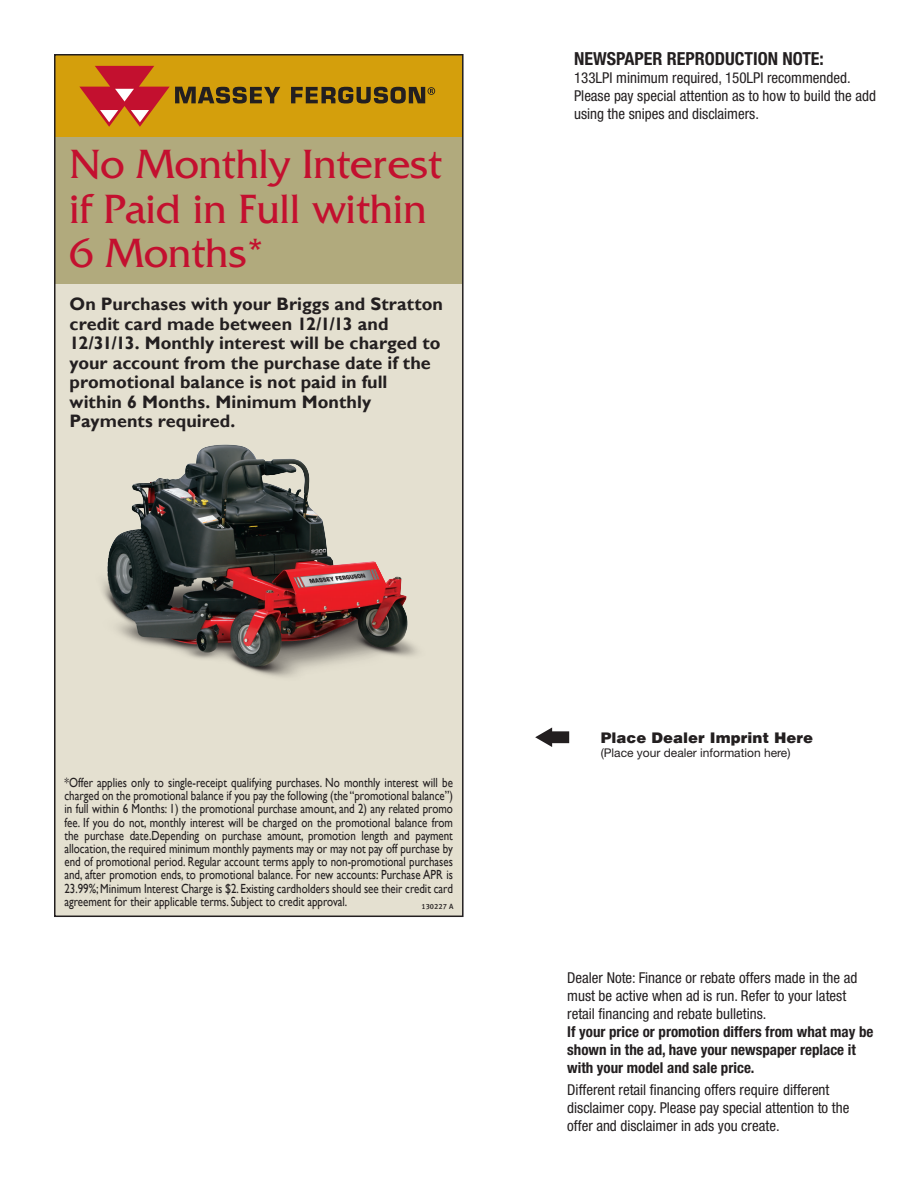
<style>
.page{position:relative;width:918px;height:1188px;background:#fff}
.page>*{position:absolute;margin:0;border:0;box-sizing:border-box;transform-origin:0 0}
.t1{font:42.9px/44.5px "Friz Quadrata";color:#c3102f}
.t2{font:700 18px/19.5px "Gill Sans";color:#231f20}
.t3{font:700 condensed 18px "Helvetica Neue";color:#231f20}
.t4{font:condensed 15px/18px "Helvetica Neue";color:#231f20}
.t5{font:700 condensed 15px/18px "Helvetica Neue";color:#231f20}
.t6{font:900 15px "Helvetica";color:#231f20}
.t7{font:13.2px/13.2px "Gill Sans";color:#231f20;text-align:justify;scale:.83 1}
.t8{font:12px "Helvetica Neue";color:#231f20}
.t9{font:7.5px "Meta Medium LF";letter-spacing:.015em;color:#231f20}
</style>
<div class="page">
<div style="left:55px;top:54px;width:407px;height:862px;background:#e4e0d0"></div>
<div style="left:55px;top:65px;width:407px;height:219px;background:#b1aa7d"></div>
<div style="left:55px;top:54px;width:407px;height:83px;background:#d49f0c"></div>
<svg style="left:535px;top:727px;width:34px;height:20px"></svg>
<div style="left:54px;top:54px;width:410px;height:863px;border:2px solid #231f20"></div>
<img style="left:102px;top:444px;width:316px;height:233px">
<svg style="left:291px;top:87px;width:144px;height:16px"></svg>
<svg style="left:79px;top:66px;width:201px;height:61px"></svg>
<h1 class="t1" style="left:70px;top:142px;width:374px">No Monthly Interest if Paid in Full within<br>6 Months*</h1>
<p class="t2" style="left:70px;top:295px;width:375px">On Purchases with your Briggs and Stratton credit card made between 12/1/13 and 12/31/13. Monthly interest will be charged to your account from the purchase date if the promotional balance is not paid in full within 6 Months. Minimum Monthly Payments required.</p>
<h2 class="t3" style="left:574px;top:48px;width:251px">NEWSPAPER REPRODUCTION NOTE:</h2>
<p class="t4" style="left:574px;top:69px;width:303px">133LPI minimum required, 150LPI recommended.<br>Please pay special attention as to how to build the add using the snipes and disclaimers.</p>
<p class="t7" style="left:64px;top:776px;width:470px">*Offer applies only to single-receipt qualifying purchases. No monthly interest will be charged on the promotional balance if you pay the following (the “promotional balance”) in full within 6 Months: 1) the promotional purchase amount, and 2) any related promo fee. If you do not, monthly interest will be charged on the promotional balance from the purchase date.Depending on purchase amount, promotion length and payment allocation, the required minimum monthly payments may or may not pay off purchase by end of promotional period. Regular account terms apply to non-promotional purchases and, after promotion ends, to promotional balance. For new accounts: Purchase APR is 23.99%; Minimum Interest Charge is $2. Existing cardholders should see their credit card agreement for their applicable terms. Subject to credit approval.</p>
<p class="t9" style="left:421px;top:902px;width:34px">130227 A</p>
<p class="t6" style="left:601px;top:728px;width:214px">Place Dealer Imprint Here</p>
<p class="t8" style="left:601px;top:746px;width:191px">(Place your dealer information here)</p>
<p class="t4" style="left:567px;top:969px;width:292px">Dealer Note: Finance or rebate offers made in the ad must be active when ad is run. Refer to your latest retail financing and rebate bulletins.</p>
<p class="t5" style="left:567px;top:1023px;width:308px">If your price or promotion differs from what may be shown in the ad, have your newspaper replace it with your model and sale price.</p>
<p class="t4" style="left:567px;top:1080px;width:284px">Different retail financing offers require different disclaimer copy. Please pay special attention to the offer and disclaimer in ads you create.</p>
</div>
